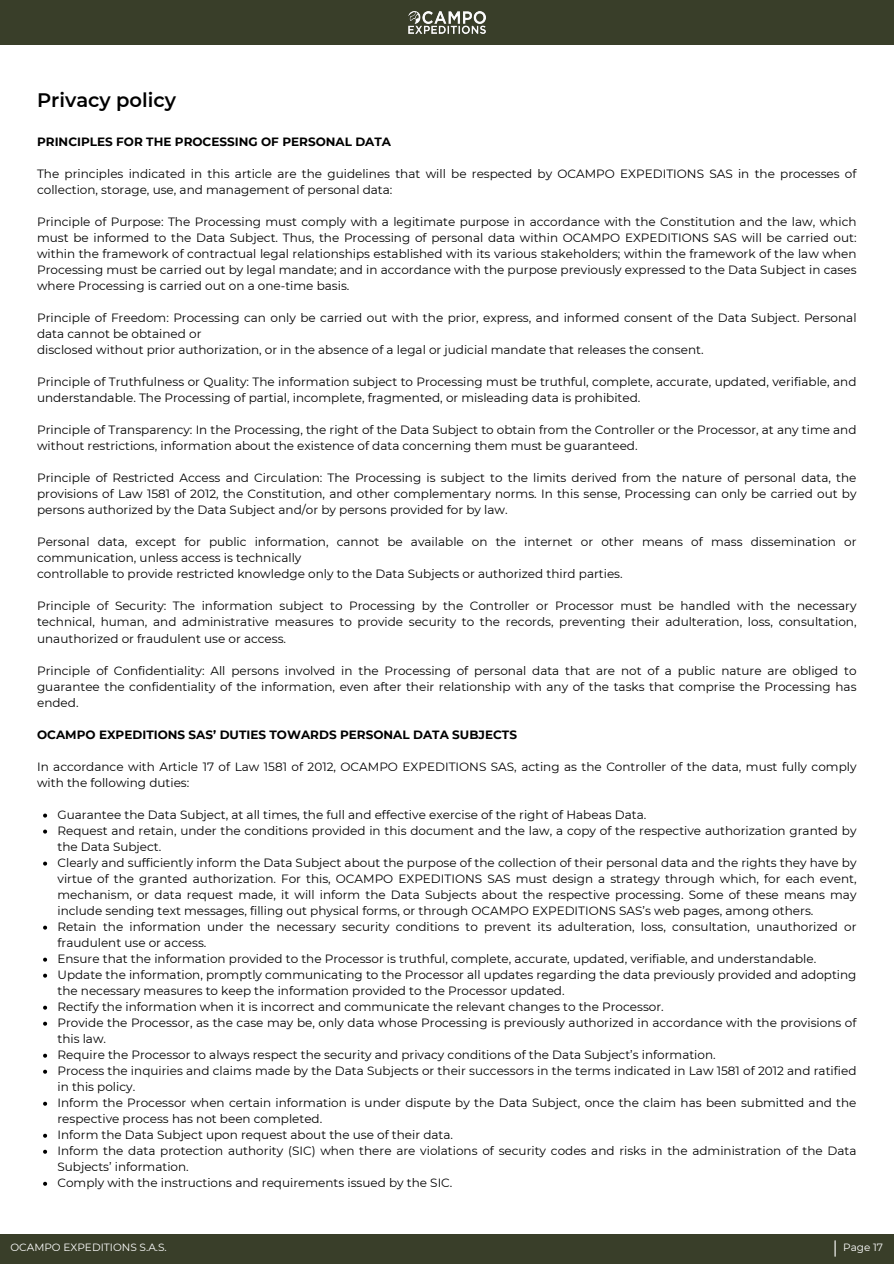
<style>
.page{position:relative;width:894px;height:1264px;background:#fff}
.page>*{position:absolute;margin:0;border:0;box-sizing:border-box;transform-origin:0 0}
.t1{font:600 19.5px "Montserrat";color:#000}
.t2{font:12px/16px "Montserrat";color:#000}
.t3{font:700 12px "Montserrat";color:#000}
.t4{font:10.5px "Montserrat";color:#fff}
</style>
<div class="page">
<div style="left:0;top:0;width:893px;height:45px;background:#393e29"></div>
<img style="left:408px;top:12px;width:77px;height:21px">
<div style="left:0;top:1233px;width:893px;height:30px;background:#393e29"></div>
<svg style="left:834px;top:1240px;width:1px;height:16px"></svg>
<svg style="left:43px;top:813px;width:4px;height:4px"></svg>
<svg style="left:43px;top:829px;width:4px;height:4px"></svg>
<svg style="left:43px;top:861px;width:4px;height:4px"></svg>
<svg style="left:43px;top:925px;width:4px;height:4px"></svg>
<svg style="left:43px;top:957px;width:4px;height:4px"></svg>
<svg style="left:43px;top:973px;width:4px;height:4px"></svg>
<svg style="left:43px;top:1005px;width:4px;height:4px"></svg>
<svg style="left:43px;top:1021px;width:4px;height:4px"></svg>
<svg style="left:43px;top:1053px;width:4px;height:4px"></svg>
<svg style="left:43px;top:1069px;width:4px;height:4px"></svg>
<svg style="left:43px;top:1101px;width:4px;height:4px"></svg>
<svg style="left:43px;top:1133px;width:4px;height:4px"></svg>
<svg style="left:43px;top:1149px;width:4px;height:4px"></svg>
<svg style="left:43px;top:1181px;width:4px;height:4px"></svg>
<h1 class="t1" style="left:37px;top:88px;width:140px">Privacy policy</h1>
<p class="t3" style="left:37px;top:135px;width:355px">PRINCIPLES FOR THE PROCESSING OF PERSONAL DATA</p>
<p class="t2" style="left:37px;top:166px;width:820px">The principles indicated in this article are the guidelines that will be respected by OCAMPO EXPEDITIONS SAS in the processes of collection, storage, use, and management of personal data:</p>
<p class="t2" style="left:37px;top:214px;width:820px;text-align:justify">Principle of Purpose: The Processing must comply with a legitimate purpose in accordance with the Constitution and the law, which must be informed to the Data Subject. Thus, the Processing of personal data within OCAMPO EXPEDITIONS SAS will be carried out: within the framework of contractual legal relationships established with its various stakeholders; within the framework of the law when Processing must be carried out by legal mandate; and in accordance with the purpose previously expressed to the Data Subject in cases where Processing is carried out on a one-time basis.</p>
<p class="t2" style="left:37px;top:310px;width:820px">Principle of Freedom: Processing can only be carried out with the prior, express, and informed consent of the Data Subject. Personal data cannot be obtained or<br>disclosed without prior authorization, or in the absence of a legal or judicial mandate that releases the consent.</p>
<p class="t2" style="left:37px;top:374px;width:820px">Principle of Truthfulness or Quality: The information subject to Processing must be truthful, complete, accurate, updated, verifiable, and understandable. The Processing of partial, incomplete, fragmented, or misleading data is prohibited.</p>
<p class="t2" style="left:37px;top:422px;width:820px">Principle of Transparency: In the Processing, the right of the Data Subject to obtain from the Controller or the Processor, at any time and without restrictions, information about the existence of data concerning them must be guaranteed.</p>
<p class="t2" style="left:37px;top:470px;width:820px;text-align:justify">Principle of Restricted Access and Circulation: The Processing is subject to the limits derived from the nature of personal data, the provisions of Law 1581 of 2012, the Constitution, and other complementary norms. In this sense, Processing can only be carried out by persons authorized by the Data Subject and/or by persons provided for by law.</p>
<p class="t2" style="left:37px;top:534px;width:820px">Personal data, except for public information, cannot be available on the internet or other means of mass dissemination or communication, unless access is technically<br>controllable to provide restricted knowledge only to the Data Subjects or authorized third parties.</p>
<p class="t2" style="left:37px;top:598px;width:820px;text-align:justify">Principle of Security: The information subject to Processing by the Controller or Processor must be handled with the necessary technical, human, and administrative measures to provide security to the records, preventing their adulteration, loss, consultation, unauthorized or fraudulent use or access.</p>
<p class="t2" style="left:37px;top:662px;width:820px;text-align:justify">Principle of Confidentiality: All persons involved in the Processing of personal data that are not of a public nature are obliged to guarantee the confidentiality of the information, even after their relationship with any of the tasks that comprise the Processing has ended.</p>
<p class="t3" style="left:37px;top:727px;width:481px">OCAMPO EXPEDITIONS SAS’ DUTIES TOWARDS PERSONAL DATA SUBJECTS</p>
<p class="t2" style="left:37px;top:758px;width:820px">In accordance with Article 17 of Law 1581 of 2012, OCAMPO EXPEDITIONS SAS, acting as the Controller of the data, must fully comply with the following duties:</p>
<p class="t2" style="left:57px;top:806px;width:800px">Guarantee the Data Subject, at all times, the full and effective exercise of the right of Habeas Data.<br>Request and retain, under the conditions provided in this document and the law, a copy of the respective authorization granted by the Data Subject.<br>Clearly and sufficiently inform the Data Subject about the purpose of the collection of their personal data and the rights they have by virtue of the granted authorization. For this, OCAMPO EXPEDITIONS SAS must design a strategy through which, for each event, mechanism, or data request made, it will inform the Data Subjects about the respective processing. Some of these means may include sending text messages, filling out physical forms, or through OCAMPO EXPEDITIONS SAS’s web pages, among others.<br>Retain the information under the necessary security conditions to prevent its adulteration, loss, consultation, unauthorized or fraudulent use or access.<br>Ensure that the information provided to the Processor is truthful, complete, accurate, updated, verifiable, and understandable.<br>Update the information, promptly communicating to the Processor all updates regarding the data previously provided and adopting the necessary measures to keep the information provided to the Processor updated.<br>Rectify the information when it is incorrect and communicate the relevant changes to the Processor.<br>Provide the Processor, as the case may be, only data whose Processing is previously authorized in accordance with the provisions of this law.<br>Require the Processor to always respect the security and privacy conditions of the Data Subject’s information.<br>Process the inquiries and claims made by the Data Subjects or their successors in the terms indicated in Law 1581 of 2012 and ratified in this policy.<br>Inform the Processor when certain information is under dispute by the Data Subject, once the claim has been submitted and the respective process has not been completed.<br>Inform the Data Subject upon request about the use of their data.<br>Inform the data protection authority (SIC) when there are violations of security codes and risks in the administration of the Data Subjects’ information.<br>Comply with the instructions and requirements issued by the SIC.</p>
<p class="t4" style="left:10px;top:1240px;width:158px">OCAMPO EXPEDITIONS S.A.S.</p>
<p class="t4" style="left:842px;top:1240px;width:42px">Page 17</p>
</div>
